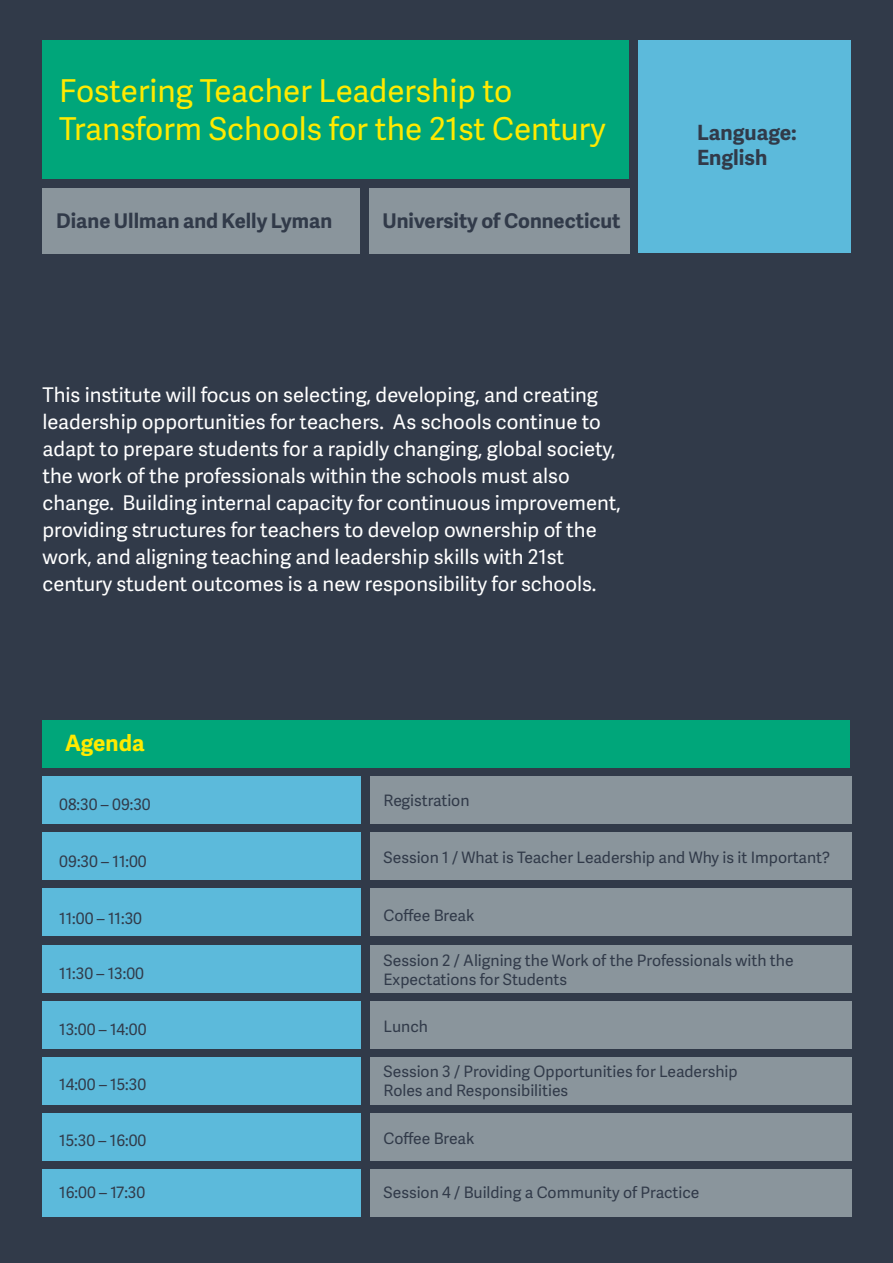
<style>
.page{position:relative;width:893px;height:1263px;background:#313a49}
.page>*{position:absolute;margin:0;border:0;box-sizing:border-box;transform-origin:0 0}
.t1{font:31.5px/37.8px "Adelle Sans";color:#ffea00}
.t2{font:700 22.5px "Adelle Sans";color:#ffea00}
.t3{font:700 21px/25.2px "Adelle Sans";color:#313a49}
.t4{font:20.25px/27px "Adelle Sans";color:#fff}
.t5{font:700 20.25px "Adelle Sans";color:#313a49}
.t6{font:15.75px/18.9px "Adelle Sans";color:#313a49}
</style>
<div class="page">
<div style="left:43px;top:776px;width:318px;height:47px;background:#5cbadb"></div>
<div style="left:370px;top:776px;width:481px;height:47px;background:#8a959c"></div>
<div style="left:43px;top:832px;width:318px;height:47px;background:#5cbadb"></div>
<div style="left:370px;top:832px;width:481px;height:47px;background:#8a959c"></div>
<div style="left:43px;top:889px;width:318px;height:47px;background:#5cbadb"></div>
<div style="left:370px;top:889px;width:481px;height:47px;background:#8a959c"></div>
<div style="left:43px;top:945px;width:318px;height:47px;background:#5cbadb"></div>
<div style="left:370px;top:945px;width:481px;height:47px;background:#8a959c"></div>
<div style="left:43px;top:1001px;width:318px;height:47px;background:#5cbadb"></div>
<div style="left:370px;top:1001px;width:481px;height:47px;background:#8a959c"></div>
<div style="left:43px;top:1057px;width:318px;height:47px;background:#5cbadb"></div>
<div style="left:370px;top:1057px;width:481px;height:47px;background:#8a959c"></div>
<div style="left:43px;top:1114px;width:318px;height:47px;background:#5cbadb"></div>
<div style="left:370px;top:1114px;width:481px;height:47px;background:#8a959c"></div>
<div style="left:43px;top:1170px;width:318px;height:47px;background:#5cbadb"></div>
<div style="left:370px;top:1170px;width:481px;height:47px;background:#8a959c"></div>
<div style="left:43px;top:40px;width:586px;height:139px;background:#00a67a"></div>
<div style="left:638px;top:40px;width:213px;height:213px;background:#5cbadb"></div>
<div style="left:42px;top:188px;width:318px;height:66px;background:#8a959c"></div>
<div style="left:369px;top:188px;width:260px;height:65px;background:#8a959c"></div>
<div style="left:43px;top:720px;width:807px;height:47px;background:#00a67a"></div>
<h1 class="t1" style="left:59px;top:71px;width:548px">Fostering Teacher Leadership to<br>Transform Schools for the 21st Century</h1>
<p class="t5" style="left:56px;top:206px;width:278px">Diane Ullman and Kelly Lyman</p>
<p class="t5" style="left:382px;top:206px;width:240px">University of Connecticut</p>
<p class="t4" style="left:43px;top:380px;width:580px">This institute will focus on selecting, developing, and creating leadership opportunities for teachers. As schools continue to adapt to prepare students for a rapidly changing, global society, the work of the professionals within the schools must also change. Building internal capacity for continuous improvement, providing structures for teachers to develop ownership of the work, and aligning teaching and leadership skills with 21st century student outcomes is a new responsibility for schools.</p>
<p class="t2" style="left:65px;top:726px;width:81px">Agenda</p>
<p class="t6" style="left:59px;top:795px;width:93px">08:30 – 09:30</p>
<p class="t6" style="left:384px;top:790px;width:87px">Registration</p>
<p class="t3" style="left:697px;top:119px;width:101px">Language:<br>English</p>
<p class="t6" style="left:59px;top:851px;width:89px">09:30 – 11:00</p>
<p class="t6" style="left:59px;top:908px;width:84px">11:00 – 11:30</p>
<p class="t6" style="left:59px;top:964px;width:86px">11:30 – 13:00</p>
<p class="t6" style="left:59px;top:1019px;width:89px">13:00 – 14:00</p>
<p class="t6" style="left:59px;top:1075px;width:88px">14:00 – 15:30</p>
<p class="t6" style="left:59px;top:1130px;width:89px">15:30 – 16:00</p>
<p class="t6" style="left:59px;top:1182px;width:88px">16:00 – 17:30</p>
<p class="t6" style="left:384px;top:847px;width:448px">Session 1 / What is Teacher Leadership and Why is it Important?</p>
<p class="t6" style="left:384px;top:905px;width:92px">Coffee Break</p>
<p class="t6" style="left:384px;top:951px;width:412px">Session 2 / Aligning the Work of the Professionals with the<br>Expectations for Students</p>
<p class="t6" style="left:384px;top:1016px;width:46px">Lunch</p>
<p class="t6" style="left:384px;top:1061px;width:356px">Session 3 / Providing Opportunities for Leadership<br>Roles and Responsibilities</p>
<p class="t6" style="left:384px;top:1129px;width:92px">Coffee Break</p>
<p class="t6" style="left:384px;top:1182px;width:317px">Session 4 / Building a Community of Practice</p>
</div>
